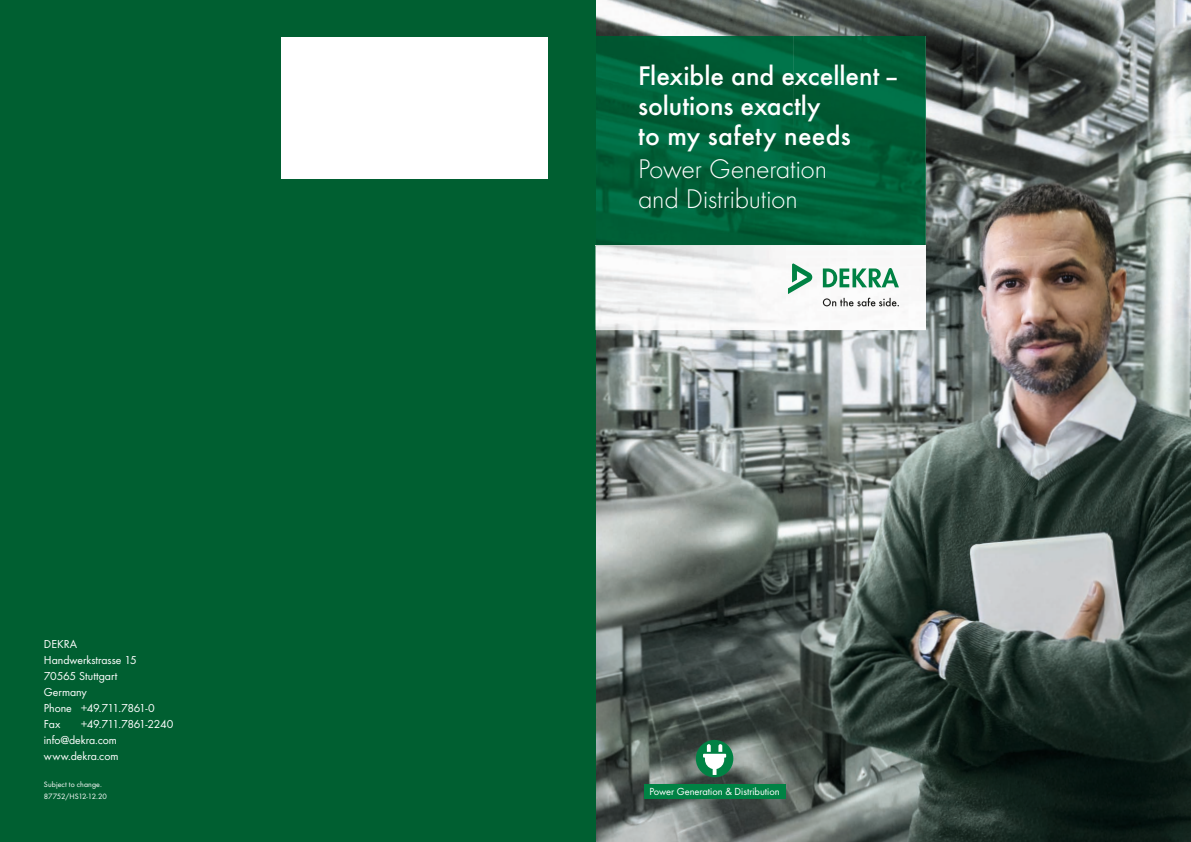
<style>
.page{position:relative;width:1191px;height:842px;background:#fff}
.page>*{position:absolute;margin:0;border:0;box-sizing:border-box;transform-origin:0 0}
.t1{font:500 28px/30px "Futura";color:#fff}
.t2{font:300 28px/30px "Futura";letter-spacing:-.005em;color:#fff}
.t3{font:12px/16px "Futura Boo";letter-spacing:-.005em;color:#fff}
.t4{font:10.6px "Futura Boo";color:#fff}
.t5{font:8px/12px "Futura Boo";letter-spacing:.01em;color:#fff}
</style>
<div class="page">
<img style="left:595px;top:0;width:596px;height:842px">
<img style="left:595px;top:36px;width:331px;height:294px">
<div style="left:0;top:0;width:595px;height:842px;background:#005f31"></div>
<svg style="left:595px;top:245px;width:1px;height:85px"></svg>
<img style="left:595px;top:245px;width:331px;height:1px">
<svg style="left:823px;top:268px;width:76px;height:19px"></svg>
<svg style="left:788px;top:263px;width:24px;height:31px"></svg>
<svg style="left:823px;top:298px;width:76px;height:8px"></svg>
<div style="left:281px;top:37px;width:266px;height:142px;background:#fff"></div>
<div style="left:643px;top:784px;width:142px;height:15px;background:#008244"></div>
<div style="left:696px;top:740px;width:37px;height:37px;background:#008244;border-radius:50%"></div>
<svg style="left:703px;top:744px;width:23px;height:31px"></svg>
<p class="t3" style="left:44px;top:635px;width:112px">DEKRA<br>Handwerkstrasse 15<br>70565 Stuttgart<br>Germany<br>Phone +49.711.7861-0<br>Fax</p>
<p class="t3" style="left:44px;top:715px;width:131px;text-indent:37px">+49.711.7861-2240 info@dekra.com www.dekra.com</p>
<p class="t5" style="left:44px;top:778px;width:64px">Subject to change.<br>87752/HS12-12.20</p>
<h1 class="t1" style="left:638px;top:58px;width:263px">Flexible and excellent – solutions exactly<br>to my safety needs</h1>
<h1 class="t2" style="left:638px;top:153px;width:191px">Power Generation and Distribution</h1>
<p class="t4" style="left:649px;top:784px;width:132px">Power Generation &amp; Distribution</p>
</div>
